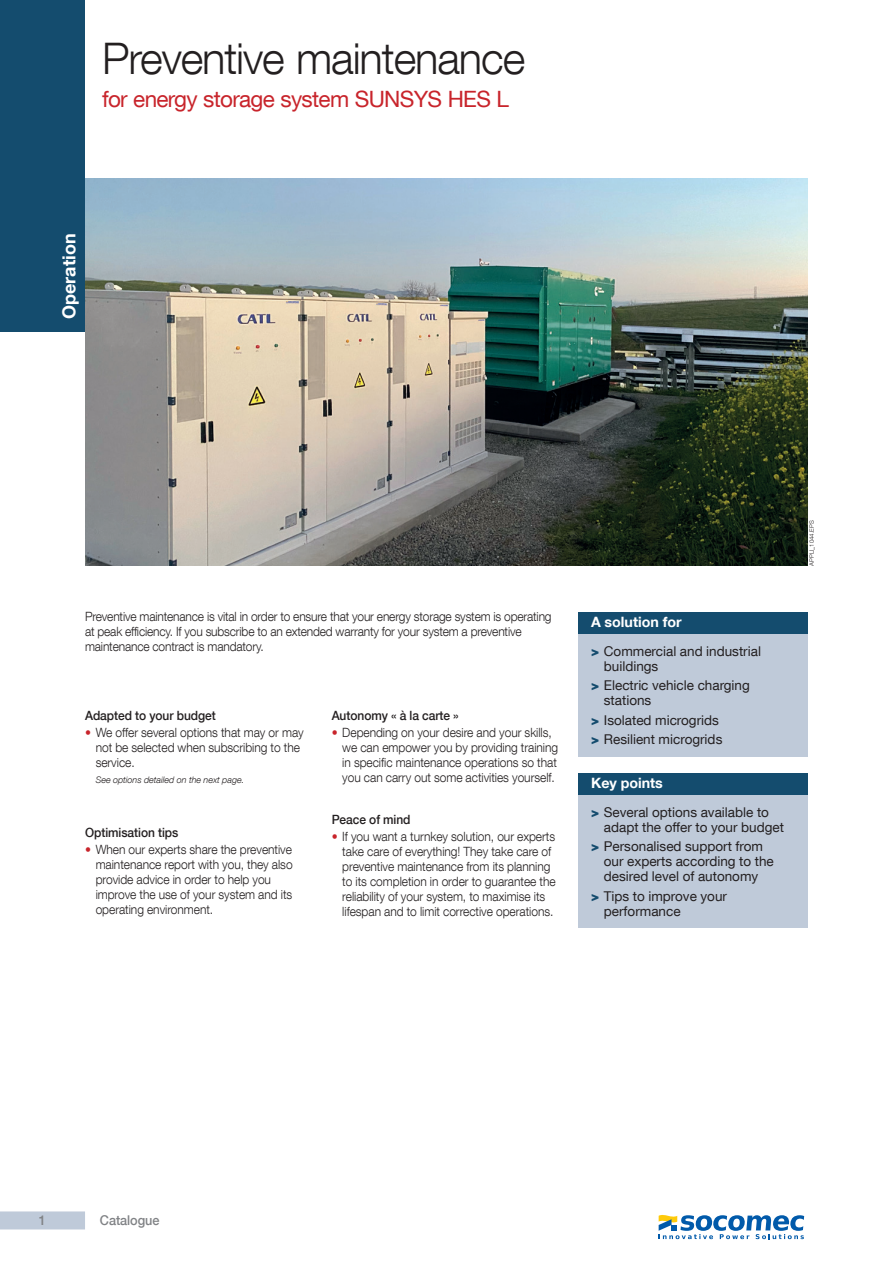
<style>
.page{position:relative;width:893px;height:1263px;background:#fff}
.page>*{position:absolute;margin:0;border:0;box-sizing:border-box;transform-origin:0 0}
.TITRE_page_1{font:300 43.5px "Helvetica Neue LT Com";letter-spacing:-.025em;color:#231f20}
.phase_puissance{font:22.5px "Helvetica Neue LT Com";letter-spacing:-.03em;color:#c8242b}
.t1{font:700 18px "Helvetica Neue LT Com";color:#fff}
.navig_titre{font:700 14.25px "Helvetica Neue LT Com";color:#fff}
.t2{font:13.5px/15px "Helvetica Neue LT Com";color:#231f20}
.t3{font:500 13.5px "Helvetica Neue LT Com";letter-spacing:-.005em;color:#808285;scale:.94 1}
.texte_light{font:300 12.75px/15px "Helvetica Neue LT Com";letter-spacing:-.005em;color:#231f20;scale:.94 1}
.texte_Medium{font:500 12.75px "Helvetica Neue LT Com";letter-spacing:-.005em;color:#231f20;scale:.94 1}
.Note{font:italic 300 9px "Helvetica Neue LT Com";color:#231f20}
.reference{font:300 6px "Helvetica Neue LT Com";color:#231f20}
.s1{color:#c8242b}
.s2{font-weight:900;color:#144c6e}
</style>
<div class="page">
<div style="left:0;top:1211px;width:85px;height:18px;background:#bfcad9"></div>
<div style="left:0;top:0;width:85px;height:332px;background:#144c6e"></div>
<div style="left:578px;top:634px;width:230px;height:122px;background:#bfcad9"></div>
<div style="left:578px;top:612px;width:230px;height:22px;background:#144c6e"></div>
<div style="left:578px;top:795px;width:230px;height:133px;background:#bfcad9"></div>
<div style="left:578px;top:773px;width:230px;height:22px;background:#144c6e"></div>
<img style="left:85px;top:179px;width:723px;height:387px">
<svg style="left:659px;top:1215px;width:145px;height:24px"></svg>
<p class="TITRE_page_1" style="left:102px;top:32px;width:425px">Preventive maintenance</p>
<p class="phase_puissance" style="left:102px;top:85px;width:408px">for energy storage system SUNSYS HES L</p>
<h3 class="t1" style="left:58px;top:319px;width:87px;rotate:-90deg">Operation</h3>
<p class="texte_light" style="left:85px;top:609px;width:498px">Preventive maintenance is vital in order to ensure that your energy storage system is operating at peak efficiency. If you subscribe to an extended warranty for your system a preventive maintenance contract is mandatory.</p>
<p class="texte_Medium" style="left:85px;top:707px;width:141px">Adapted to your budget</p>
<p class="texte_light" style="left:96px;top:724px;width:223px;text-indent:-11px"><span class="s1">•</span> We offer several options that may or may not be selected when subscribing to the service.</p>
<p class="Note" style="left:96px;top:774px;width:150px">See options detailed on the next page.</p>
<p class="texte_Medium" style="left:85px;top:824px;width:101px">Optimisation tips</p>
<p class="texte_light" style="left:96px;top:841px;width:211px;text-indent:-11px"><span class="s1">•</span> When our experts share the preventive maintenance report with you, they also provide advice in order to help you improve the use of your system and its operating environment.</p>
<p class="texte_Medium" style="left:332px;top:707px;width:137px">Autonomy « à la carte »</p>
<p class="texte_light" style="left:342px;top:724px;width:231px;text-indent:-11px"><span class="s1">•</span> Depending on your desire and your skills, we can empower you by providing training in specific maintenance operations so that you can carry out some activities yourself.</p>
<p class="texte_Medium" style="left:332px;top:812px;width:85px">Peace of mind</p>
<p class="texte_light" style="left:342px;top:829px;width:228px;text-indent:-11px"><span class="s1">•</span> If you want a turnkey solution, our experts take care of everything! They take care of preventive maintenance from its planning to its completion in order to guarantee the reliability of your system, to maximise its lifespan and to limit corrective operations.</p>
<p class="navig_titre" style="left:591px;top:612px;width:92px">A solution for</p>
<p class="t2" style="left:604px;top:643px;width:159px;text-indent:-13px"><span class="s2">&gt;</span> Commercial and industrial buildings</p>
<p class="t2" style="left:604px;top:678px;width:147px;text-indent:-13px"><span class="s2">&gt;</span> Electric vehicle charging stations</p>
<p class="t2" style="left:591px;top:712px;width:129px"><span class="s2">&gt;</span> Isolated microgrids</p>
<p class="t2" style="left:591px;top:731px;width:133px"><span class="s2">&gt;</span> Resilient microgrids</p>
<p class="navig_titre" style="left:591px;top:773px;width:73px">Key points</p>
<p class="t2" style="left:604px;top:804px;width:182px;text-indent:-13px"><span class="s2">&gt;</span> Several options available to adapt the offer to your budget</p>
<p class="t2" style="left:604px;top:839px;width:172px;text-indent:-13px"><span class="s2">&gt;</span> Personalised support from our experts according to the desired level of autonomy</p>
<p class="t2" style="left:604px;top:888px;width:125px;text-indent:-13px"><span class="s2">&gt;</span> Tips to improve your performance</p>
<p class="reference" style="left:808px;top:566px;width:47px;rotate:-90deg">appli_1044.eps</p>
<p class="t3" style="left:39px;top:1212px;width:9px">1</p>
<p class="t3" style="left:100px;top:1212px;width:65px">Catalogue</p>
</div>
